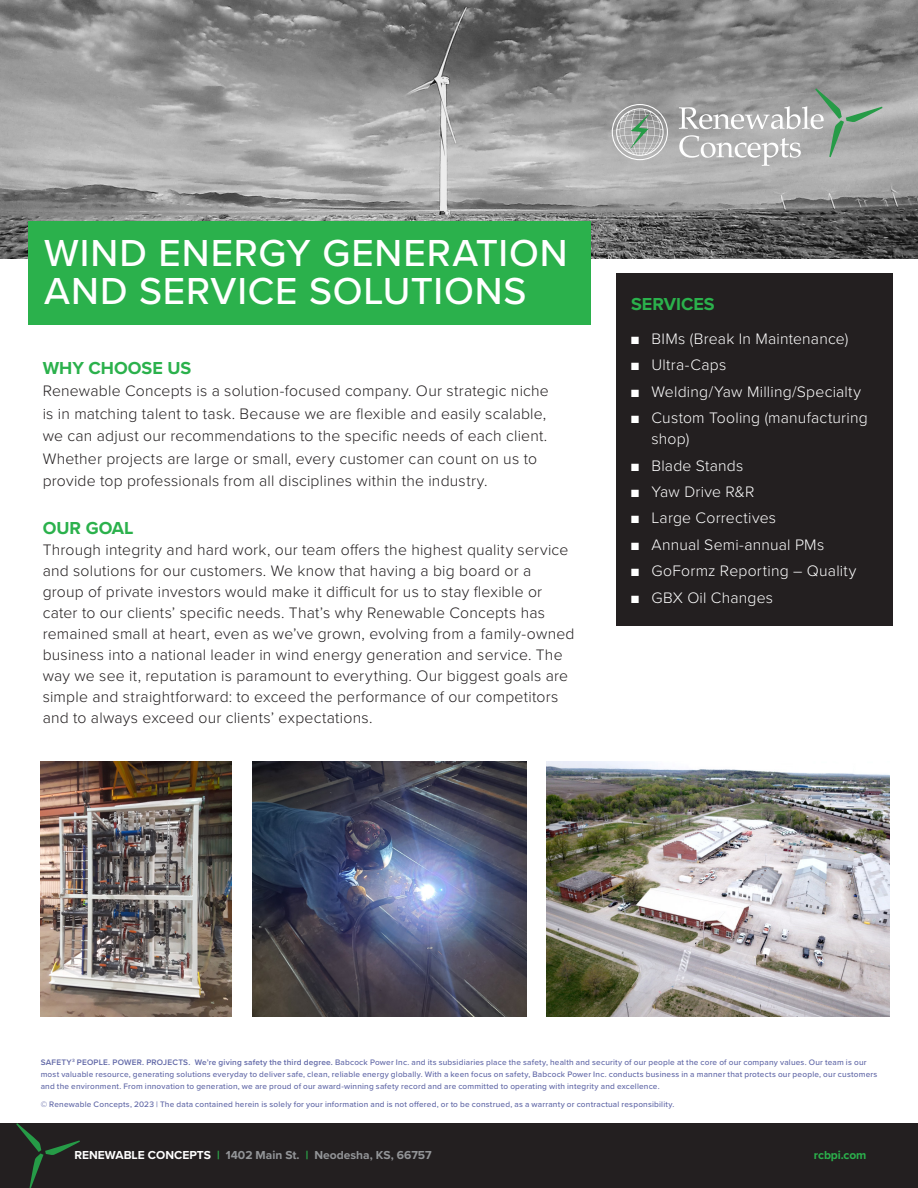
<style>
.page{position:relative;width:918px;height:1188px;background:#fff}
.page>*{position:absolute;margin:0;border:0;box-sizing:border-box;transform-origin:0 0}
.t1{font:500 39px/37.5px "Proxima Nova";letter-spacing:.02em;color:#fff}
.RC_subhead{font:700 18px "Proxima Nova";color:#2bb14c}
.paragraphs{font:300 15.75px/21px "Proxima Nova";letter-spacing:.015em;color:#231f20}
.t2{font:300 15.75px/21px "Proxima Nova";letter-spacing:.015em;color:#fff}
.text{font:700 12px "Proxima Nova";color:#939598}
.text-2{font:700 12px "Proxima Nova";letter-spacing:-.01em;color:#2bb14c}
.Signoff_bottom{font:500 8.25px/12px "Proxima Nova";letter-spacing:.025em;color:#6168a7}
.s1{font-weight:600}
.s2{color:#fff}
.s3{color:#2bb14c}
</style>
<div class="page">
<img style="left:0;top:0;width:918px;height:258px">
<div style="left:0;top:1123px;width:918px;height:65px;background:#231f20"></div>
<svg style="left:612px;top:104px;width:56px;height:56px;background:#adb2ae"></svg>
<svg style="left:679px;top:88px;width:204px;height:78px;background:#abafac"></svg>
<svg style="left:16px;top:1123px;width:64px;height:65px"></svg>
<div style="left:616px;top:273px;width:277px;height:352px;background:#231f20"></div>
<div style="left:28px;top:221px;width:563px;height:104px;background:#2bb14c"></div>
<img style="left:41px;top:762px;width:191px;height:254px">
<img style="left:252px;top:762px;width:274px;height:254px">
<img style="left:547px;top:762px;width:343px;height:254px">
<p class="t1" style="left:44px;top:233px;width:525px">WIND ENERGY GENERATION<br>AND SERVICE SOLUTIONS</p>
<p class="RC_subhead" style="left:43px;top:354px;width:150px">WHY CHOOSE US</p>
<p class="paragraphs" style="left:43px;top:379px;width:508px;line-height:22.5px">Renewable Concepts is a solution-focused company. Our strategic niche is in matching talent to task. Because we are flexible and easily scalable, we can adjust our recommendations to the specific needs of each client.<br>Whether projects are large or small, every customer can count on us to provide top professionals from all disciplines within the industry.</p>
<p class="RC_subhead" style="left:43px;top:514px;width:92px">OUR GOAL</p>
<p class="paragraphs" style="left:43px;top:538px;width:533px">Through integrity and hard work, our team offers the highest quality service and solutions for our customers. We know that having a big board or a group of private investors would make it difficult for us to stay flexible or cater to our clients’ specific needs. That’s why Renewable Concepts has remained small at heart, even as we’ve grown, evolving from a family-owned business into a national leader in wind energy generation and service. The way we see it, reputation is paramount to everything. Our biggest goals are simple and straightforward: to exceed the performance of our competitors and to always exceed our clients’ expectations.</p>
<p class="RC_subhead" style="left:631px;top:290px;width:85px">SERVICES</p>
<p class="t2" style="left:631px;top:327px;width:219px">■ BIMs (Break In Maintenance)</p>
<p class="t2" style="left:631px;top:354px;width:97px">■ Ultra-Caps</p>
<p class="t2" style="left:631px;top:380px;width:231px">■ Welding/Yaw Milling/Specialty</p>
<p class="t2" style="left:651px;top:407px;width:218px;text-indent:-20px">■ Custom Tooling (manufacturing shop)</p>
<p class="t2" style="left:631px;top:454px;width:114px">■ Blade Stands</p>
<p class="t2" style="left:631px;top:480px;width:125px">■ Yaw Drive R&amp;R</p>
<p class="t2" style="left:631px;top:507px;width:146px">■ Large Correctives</p>
<p class="t2" style="left:631px;top:533px;width:195px">■ Annual Semi-annual PMs</p>
<p class="t2" style="left:631px;top:560px;width:227px">■ GoFormz Reporting – Quality</p>
<p class="t2" style="left:631px;top:586px;width:143px">■ GBX Oil Changes</p>
<p class="Signoff_bottom" style="left:41px;top:1056px;width:838px"><span class="s1">SAFETY</span><sup>3</sup> <span class="s1">PEOPLE. POWER. PROJECTS. We’re giving safety the third degree.</span> Babcock Power Inc. and its subsidiaries place the safety, health and security of our people at the core of our company values. Our team is our most valuable resource, generating solutions everyday to deliver safe, clean, reliable energy globally. With a keen focus on safety, Babcock Power Inc. conducts business in a manner that protects our people, our customers and the environment. From innovation to generation, we are proud of our award-winning safety record and are committed to operating with integrity and excellence.</p>
<p class="Signoff_bottom" style="left:41px;top:1098px;width:635px">© Renewable Concepts, 2023 | The data contained herein is solely for your information and is not offered, or to be construed, as a warranty or contractual responsibility.</p>
<p class="text" style="left:75px;top:1146px;width:359px"><span class="s2">RENEWABLE CONCEPTS</span> <span class="s3">|</span> 1402 Main St. <span class="s3">|</span> Neodesha, KS, 66757</p>
<p class="text-2" style="left:814px;top:1146px;width:54px">rcbpi.com</p>
</div>
